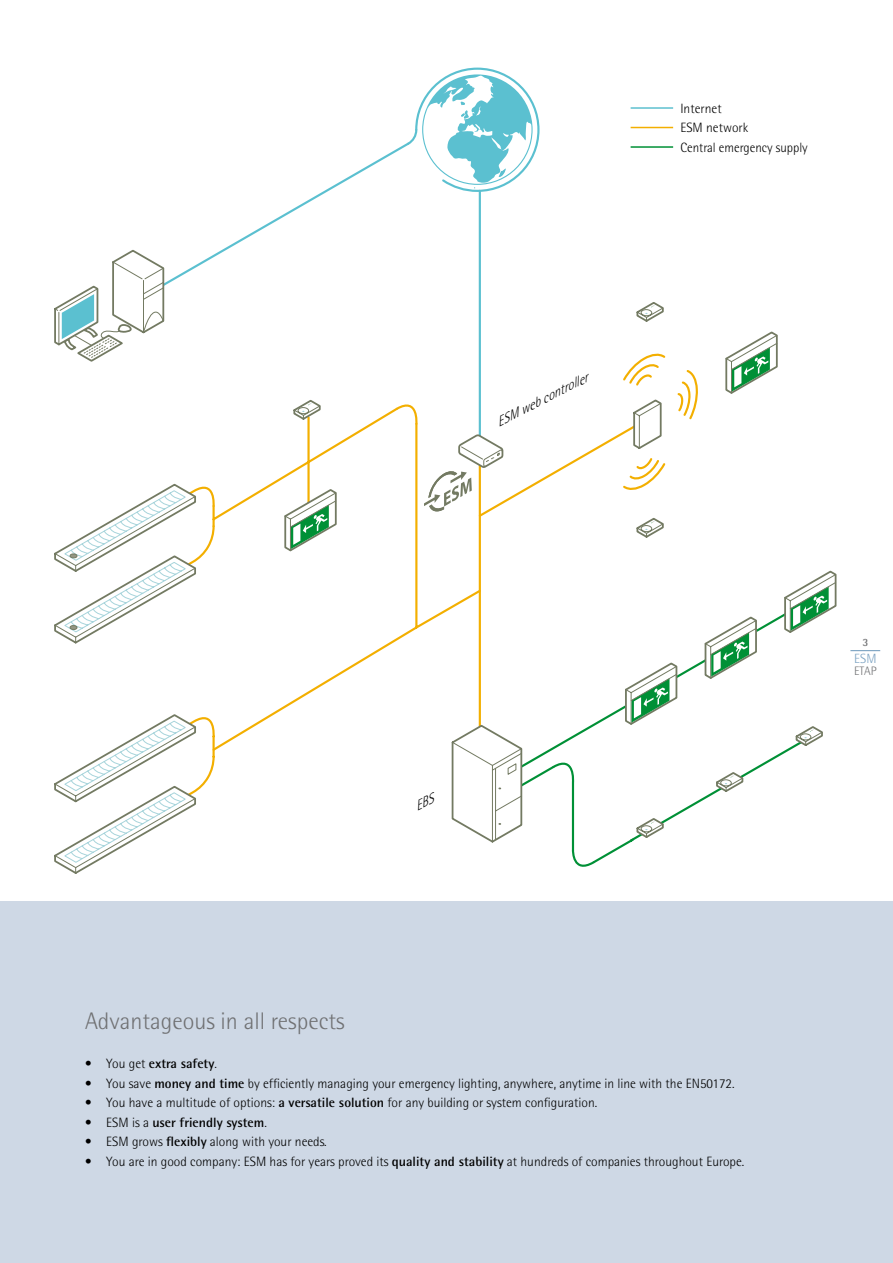
<style>
.page{position:relative;width:893px;height:1263px;background:#fff}
.page>*{position:absolute;margin:0;border:0;box-sizing:border-box;transform-origin:0 0}
.t1{font:300 24px "Rotis Semi Sans";color:#707173}
.t2{font:300 13.5px/19.5px "Rotis Semi Sans";color:#000}
.t3{font:700 13.5px "Rotis Semi Sans";color:#000}
.t4{font:italic 300 13.5px "Rotis Semi Sans";color:#000}
.t5{font:300 13.35px "Rotis Semi Sans";color:#7aa1c1}
.t6{font:300 12.3px "Rotis Semi Sans";color:#707173}
.t7{font:700 11.1px "Rotis Semi Sans";color:#707173}
.s1{font-weight:300}
.s2{font-weight:700}
</style>
<div class="page">
<hr style="left:850px;top:650px;width:30px;height:1px;background:#7aa1c1">
<div style="left:0;top:901px;width:893px;height:362px;background:#ced8e5"></div>
<svg style="left:523px;top:614px;width:271px;height:248px"></svg>
<svg style="left:641px;top:661px;width:37px;height:65px"></svg>
<svg style="left:703px;top:615px;width:55px;height:65px"></svg>
<svg style="left:783px;top:570px;width:53px;height:64px"></svg>
<svg style="left:216px;top:406px;width:425px;height:347px"></svg>
<hr style="left:479px;top:191px;width:2px;height:252px;background:#5bc0d0">
<hr style="left:479px;top:450px;width:2px;height:278px;background:#f3af00">
<svg style="left:725px;top:331px;width:53px;height:63px"></svg>
<svg style="left:165px;top:144px;width:240px;height:142px"></svg>
<svg style="left:621px;top:354px;width:77px;height:136px"></svg>
<svg style="left:283px;top:488px;width:55px;height:65px"></svg>
<svg style="left:450px;top:724px;width:73px;height:119px"></svg>
<svg style="left:54px;top:249px;width:111px;height:113px"></svg>
<svg style="left:550px;top:754px;width:46px;height:113px"></svg>
<svg style="left:636px;top:302px;width:28px;height:20px"></svg>
<svg style="left:635px;top:517px;width:29px;height:22px"></svg>
<svg style="left:635px;top:817px;width:30px;height:22px"></svg>
<svg style="left:714px;top:771px;width:30px;height:22px"></svg>
<svg style="left:794px;top:726px;width:29px;height:22px"></svg>
<svg style="left:292px;top:400px;width:30px;height:21px"></svg>
<svg style="left:394px;top:404px;width:25px;height:22px"></svg>
<svg style="left:405px;top:68px;width:135px;height:125px"></svg>
<svg style="left:54px;top:483px;width:162px;height:391px"></svg>
<svg style="left:424px;top:433px;width:81px;height:80px"></svg>
<hr style="left:631px;top:107px;width:42px;height:2px;background:#5dc0cf">
<hr style="left:631px;top:127px;width:42px;height:1px;background:#f3af00">
<hr style="left:631px;top:146px;width:42px;height:2px;background:#009036">
<p class="t4" style="left:493px;top:416px;width:102px;rotate:-27deg">ESM web controller</p>
<p class="t2" style="left:680px;top:98px;width:129px">Internet<br>ESM network<br>Central emergency supply</p>
<p class="t7" style="left:862px;top:636px;width:7px">3</p>
<p class="t5" style="left:854px;top:651px;width:24px">ESM</p>
<p class="t6" style="left:854px;top:664px;width:24px">ETAP</p>
<h1 class="t1" style="left:85px;top:1007px;width:261px">Advantageous in all respects</h1>
<p class="t3" style="left:85px;top:1055px;width:133px"><span class="s1">• You get</span> extra safety<span class="s1">.</span></p>
<p class="t2" style="left:85px;top:1073px;width:651px">• You save <span class="s2">money and time</span> by efficiently managing your emergency lighting, anywhere, anytime in line with the EN50172.</p>
<p class="t2" style="left:85px;top:1093px;width:514px">• You have a multitude of options: <span class="s2">a versatile solution</span> for any building or system configuration.</p>
<p class="t3" style="left:85px;top:1114px;width:183px"><span class="s1">• ESM is a</span> user friendly system<span class="s1">.</span></p>
<p class="t2" style="left:85px;top:1132px;width:243px">• ESM grows <span class="s2">flexibly</span> along with your needs.</p>
<p class="t2" style="left:85px;top:1151px;width:661px">• You are in good company: ESM has for years proved its <span class="s2">quality and stability</span> at hundreds of companies throughout Europe.</p>
</div>
